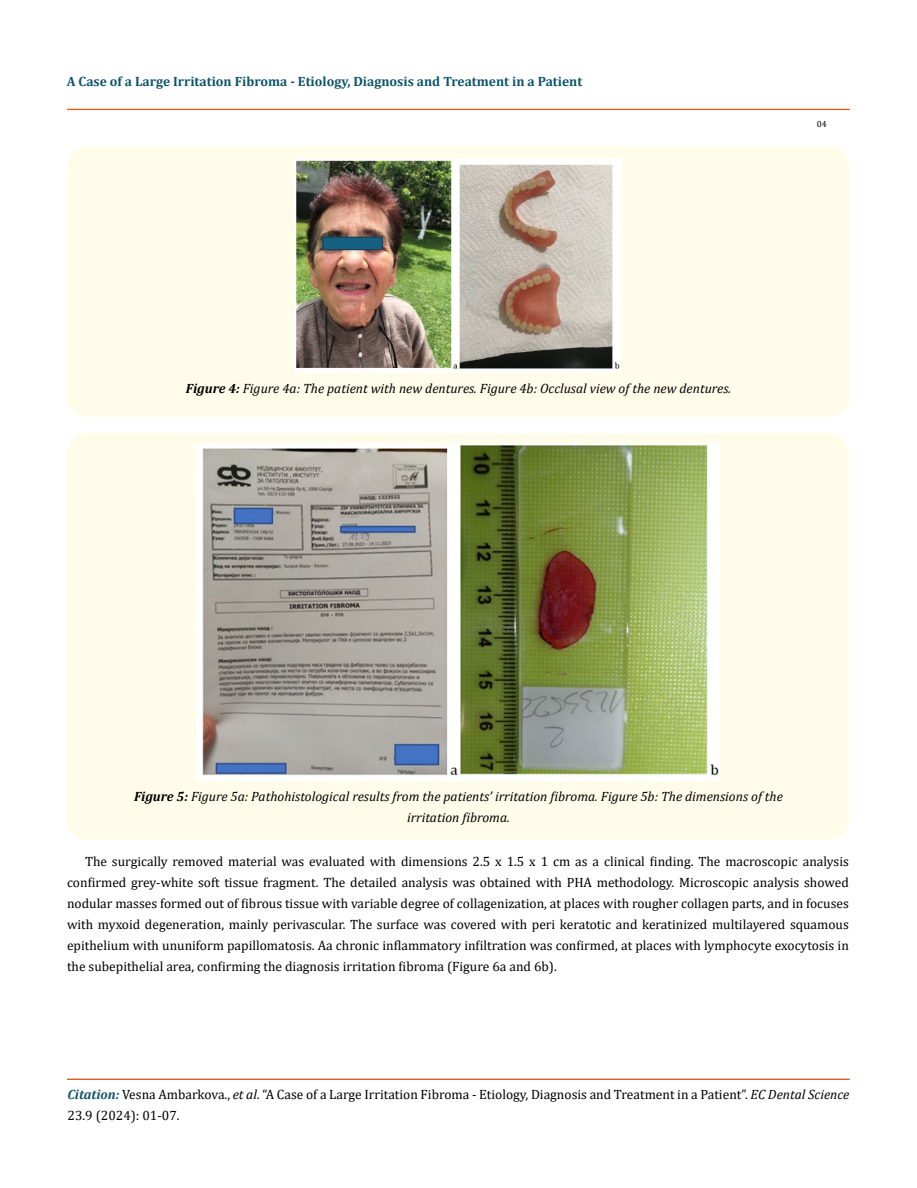
<style>
.page{position:relative;width:917px;height:1188px;background:#fff}
.page>*{position:absolute;margin:0;border:0;box-sizing:border-box;transform-origin:0 0}
.t1{font:13.5px/21px "Cambria";color:#000}
.t2{font:italic 13.5px/21px "Cambria";color:#000;text-align:center}
.t3{font:700 13.5px "Cambria";color:#0e546a}
.t4{font:9px "Cambria";color:#000}
.s1{font-weight:700}
.s2{font-weight:700;font-style:italic;color:#0e546a}
.s3{font-style:italic}
</style>
<div class="page">
<div style="left:67px;top:109px;width:782px;height:1px;border:1px solid #e05d1a"></div>
<div style="left:67px;top:1079px;width:782px;height:1px;border:1px solid #e05d1a"></div>
<div style="left:68px;top:147px;width:781px;height:270px;background:#fffde9;border-radius:19px"></div>
<img style="left:294px;top:159px;width:327px;height:214px">
<div style="left:67px;top:433px;width:781px;height:407px;background:#fffde9;border-radius:19px"></div>
<img style="left:196px;top:443px;width:523px;height:337px">
<p class="t3" style="left:67px;top:72px;width:517px">A Case of a Large Irritation Fibroma - Etiology, Diagnosis and Treatment in a Patient</p>
<p class="t4" style="left:816px;top:118px;width:11px">04</p>
<p class="t2" style="left:186px;top:378px;width:547px"><span class="s1">Figure 4:</span> Figure 4a: The patient with new dentures. Figure 4b: Occlusal view of the new dentures.</p>
<p class="t2" style="left:134px;top:785px;width:650px"><span class="s1">Figure 5:</span> Figure 5a: Pathohistological results from the patients’ irritation fibroma. Figure 5b: The dimensions of the irritation fibroma.</p>
<p class="t1" style="left:67px;top:851px;width:783px;text-align:justify;text-indent:18px">The surgically removed material was evaluated with dimensions 2.5 x 1.5 x 1 cm as a clinical finding. The macroscopic analysis confirmed grey-white soft tissue fragment. The detailed analysis was obtained with PHA methodology. Microscopic analysis showed nodular masses formed out of fibrous tissue with variable degree of collagenization, at places with rougher collagen parts, and in focuses with myxoid degeneration, mainly perivascular. The surface was covered with peri keratotic and keratinized multilayered squamous epithelium with ununiform papillomatosis. Aa chronic inflammatory infiltration was confirmed, at places with lymphocyte exocytosis in the subepithelial area, confirming the diagnosis irritation fibroma (Figure 6a and 6b).</p>
<p class="t1" style="left:68px;top:1084px;width:783px"><span class="s2">Citation:</span> Vesna Ambarkova., <span class="s3">et al</span>. “A Case of a Large Irritation Fibroma - Etiology, Diagnosis and Treatment in a Patient”. <span class="s3">EC Dental Science<br></span>23.9 (2024): 01-07.</p>
</div>
